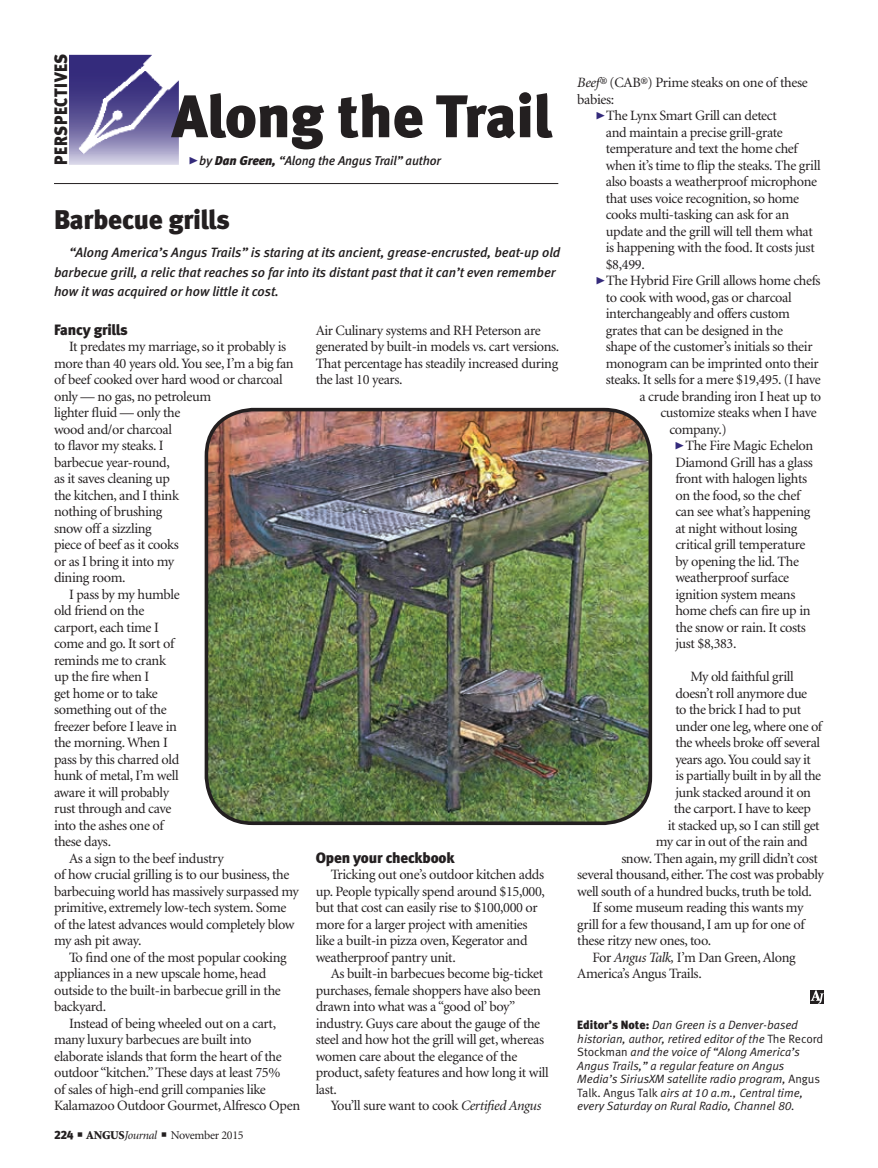
<style>
.page{position:relative;width:878px;height:1168px;background:#fff}
.page>*{position:absolute;margin:0;border:0;box-sizing:border-box;transform-origin:0 0}
.t1{font:60px "Meta Black LF";letter-spacing:-.005em;color:#231f20}
.column_headline{font:27px "Meta Black LF";letter-spacing:-.01em;color:#231f20}
.t2{font:18px "Meta Black LF";letter-spacing:.04em;color:#231f20;scale:.9 1}
.subhead{font:15px "Meta Black LF";letter-spacing:-.01em;color:#231f20}
.body_text{font:14.25px/16.5px "Minion";letter-spacing:-.025em;color:#231f20}
.column_intro{font:italic 13.5px/19.5px "Meta Medium LF";color:#231f20}
.t3{font:italic 12.75px "Meta Medium LF";letter-spacing:-.01em;color:#231f20}
.editor_s_note{font:italic 12px/13.5px "Meta Normal LF";color:#231f20}
.t4{font:12px "Minion";letter-spacing:-.025em;color:#231f20}
.s1{font-family:"Meta Black Caps Expert";font-style:normal;font-size:21px;color:#342a7b}
.s2{font-family:"Meta Black LF"}
.s3{font-weight:900}
.s4{font-style:italic}
.s5{font-family:"Meta Black Caps Expert";font-size:21px;color:#342a7b}
.s6{font-family:"Meta Black LF";font-style:normal}
.s7{font-style:normal}
</style>
<div class="page">
<img style="left:206px;top:410px;width:444px;height:413px">
<div style="left:205px;top:408px;width:447px;height:417px;border:4px solid #231f20;border-radius:46px"></div>
<svg style="left:810px;top:990px;width:14px;height:14px"></svg>
<svg style="left:810px;top:990px;width:13px;height:13px"></svg>
<img style="left:69px;top:54px;width:109px;height:111px">
<hr style="left:54px;top:183px;width:504px;height:1px;background:#231f20">
<p class="t2" style="left:50px;top:165px;width:125px;rotate:-90deg">PERSPECTIVES</p>
<p class="t1" style="left:172px;top:80px;width:381px">Along the Trail</p>
<p class="t3" style="left:188px;top:153px;width:255px"><span class="s1">@</span>by <span class="s2">Dan Green,</span> “Along the Angus Trail” author</p>
<p class="column_headline" style="left:54px;top:203px;width:177px">Barbecue grills</p>
<p class="column_intro" style="left:54px;top:243px;width:508px;text-indent:15px">“Along America’s Angus Trails” is staring at its ancient, grease-encrusted, beat-up old barbecue grill, a relic that reaches so far into its distant past that it can’t even remember how it was acquired or how little it cost.</p>
<p class="subhead" style="left:54px;top:320px;width:75px">Fancy grills</p>
<p class="body_text" style="left:54px;top:339px;width:241px;text-indent:15px">It predates my marriage, so it probably is more than 40 years old. You see, I’m a big fan of beef cooked over hard wood or charcoal only — no gas, no petroleum<br>lighter fluid — only the<br>wood and/or charcoal<br>to flavor my steaks. I<br>barbecue year-round,<br>as it saves cleaning up<br>the kitchen, and I think<br>nothing of brushing<br>snow off a sizzling<br>piece of beef as it cooks<br>or as I bring it into my<br>dining room.</p>
<p class="body_text" style="left:54px;top:586px;width:127px;text-indent:15px">I pass by my humble old friend on the carport, each time I come and go. It sort of reminds me to crank up the fire when I<br>get home or to take something out of the freezer before I leave in the morning. When I pass by this charred old hunk of metal, I’m well aware it will probably rust through and cave into the ashes one of these days.</p>
<p class="body_text" style="left:54px;top:850px;width:246px;text-indent:15px">As a sign to the beef industry<br>of how crucial grilling is to our business, the barbecuing world has massively surpassed my primitive, extremely low-tech system. Some of the latest advances would completely blow my ash pit away.</p>
<p class="body_text" style="left:54px;top:949px;width:234px;text-indent:15px">To find one of the most popular cooking appliances in a new upscale home, head outside to the built-in barbecue grill in the backyard.</p>
<p class="body_text" style="left:54px;top:1015px;width:247px;text-indent:15px">Instead of being wheeled out on a cart, many luxury barbecues are built into elaborate islands that form the heart of the outdoor “kitchen.” These days at least 75%<br>of sales of high-end grill companies like Kalamazoo Outdoor Gourmet, Alfresco Open</p>
<p class="t4" style="left:54px;top:1129px;width:191px"><span class="s2">224</span> ■ <span class="s3">ANGUS</span><span class="s4">Journal</span> ■ November 2015</p>
<p class="body_text" style="left:315px;top:322px;width:245px">Air Culinary systems and RH Peterson are generated by built-in models vs. cart versions.<br>That percentage has steadily increased during the last 10 years.</p>
<p class="subhead" style="left:315px;top:848px;width:141px">Open your checkbook</p>
<p class="body_text" style="left:315px;top:867px;width:231px;text-indent:15px">Tricking out one’s outdoor kitchen adds up. People typically spend around $15,000, but that cost can easily rise to $100,000 or more for a larger project with amenities like a built-in pizza oven, Kegerator and weatherproof pantry unit.</p>
<p class="body_text" style="left:315px;top:966px;width:234px;text-indent:15px">As built-in barbecues become big-ticket purchases, female shoppers have also been drawn into what was a “good ol’ boy” industry. Guys care about the gauge of the steel and how hot the grill will get, whereas women care about the elegance of the product, safety features and how long it will last.</p>
<p class="body_text" style="left:330px;top:1098px;width:212px">You’ll sure want to cook <span class="s4">Certified Angus</span></p>
<p class="body_text" style="left:577px;top:75px;width:232px"><span class="s4">Beef®</span> (CAB®) Prime steaks on one of these babies:</p>
<p class="body_text" style="left:606px;top:108px;width:216px;text-indent:-11px"><span class="s5">@</span>The Lynx Smart Grill can detect<br>and maintain a precise grill-grate temperature and text the home chef when it’s time to flip the steaks. The grill also boasts a weatherproof microphone that uses voice recognition, so home cooks multi-tasking can ask for an update and the grill will tell them what is happening with the food. It costs just $8,499.</p>
<p class="body_text" style="left:594px;top:273px;width:227px"><span class="s5">@</span>The Hybrid Fire Grill allows home chefs</p>
<p class="body_text" style="left:606px;top:289px;width:187px">to cook with wood, gas or charcoal</p>
<p class="body_text" style="left:606px;top:306px;width:186px">interchangeably and offers custom</p>
<p class="body_text" style="left:606px;top:322px;width:179px">grates that can be designed in the</p>
<p class="body_text" style="left:606px;top:339px;width:208px">shape of the customer’s initials so their</p>
<p class="body_text" style="left:606px;top:355px;width:214px">monogram can be imprinted onto their</p>
<p class="body_text" style="left:606px;top:372px;width:216px">steaks. It sells for a mere $19,495. (I have</p>
<p class="body_text" style="left:639px;top:388px;width:183px">a crude branding iron I heat up to</p>
<p class="body_text" style="left:660px;top:405px;width:158px">customize steaks when I have</p>
<p class="body_text" style="left:669px;top:421px;width:59px">company.)</p>
<p class="body_text" style="left:674px;top:438px;width:141px"><span class="s5">@</span>The Fire Magic Echelon<br>Diamond Grill has a glass front with halogen lights on the food, so the chef can see what’s happening at night without losing critical grill temperature by opening the lid. The weatherproof surface ignition system means home chefs can fire up in the snow or rain. It costs just $8,383.</p>
<p class="body_text" style="left:690px;top:669px;width:105px">My old faithful grill</p>
<p class="body_text" style="left:675px;top:685px;width:133px">doesn’t roll anymore due</p>
<p class="body_text" style="left:675px;top:702px;width:127px">to the brick I had to put</p>
<p class="body_text" style="left:675px;top:718px;width:148px">under one leg, where one of</p>
<p class="body_text" style="left:675px;top:735px;width:146px">the wheels broke off several</p>
<p class="body_text" style="left:675px;top:751px;width:137px">years ago. You could say it</p>
<p class="body_text" style="left:675px;top:768px;width:147px">is partially built in by all the</p>
<p class="body_text" style="left:675px;top:784px;width:137px">junk stacked around it on</p>
<p class="body_text" style="left:674px;top:801px;width:139px">the carport. I have to keep</p>
<p class="body_text" style="left:668px;top:817px;width:153px">it stacked up, so I can still get</p>
<p class="body_text" style="left:656px;top:834px;width:153px">my car in out of the rain and</p>
<p class="body_text" style="left:621px;top:850px;width:198px">snow. Then again, my grill didn’t cost</p>
<p class="body_text" style="left:577px;top:867px;width:248px">several thousand, either. The cost was probably</p>
<p class="body_text" style="left:577px;top:883px;width:236px">well south of a hundred bucks, truth be told.</p>
<p class="body_text" style="left:577px;top:900px;width:229px;text-align:justify;text-indent:15px">If some museum reading this wants my grill for a few thousand, I am up for one of these ritzy new ones, too.</p>
<p class="body_text" style="left:577px;top:949px;width:220px;text-indent:15px">For <span class="s4">Angus Talk,</span> I’m Dan Green, Along<br>America’s Angus Trails.</p>
<p class="editor_s_note" style="left:577px;top:1018px;width:247px"><span class="s6">Editor’s Note:</span> Dan Green is a Denver-based historian, author, retired editor of the <span class="s7">The Record Stockman</span> and the voice of “Along America’s Angus Trails,” a regular feature on Angus Media’s SiriusXM satellite radio program, <span class="s7">Angus Talk. Angus Talk</span> airs at 10 a.m., Central time, every Saturday on Rural Radio, Channel 80.</p>
</div>
